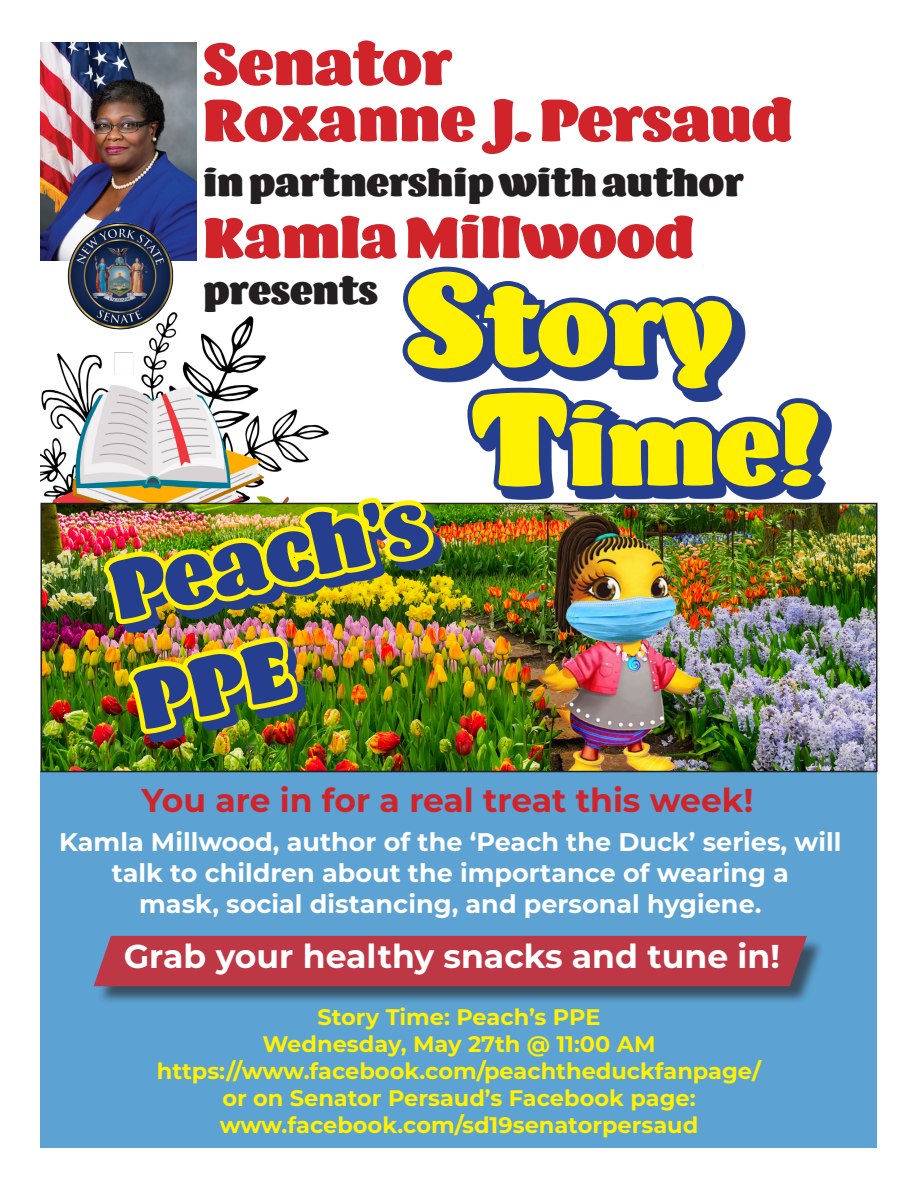
<style>
.page{position:relative;width:918px;height:1188px;background:#fff}
.page>*{position:absolute;margin:0;border:0;box-sizing:border-box;transform-origin:0 0}
.t1{font:108px "Barricada Pro";letter-spacing:-.01em;color:#fff101}
.t2{font:84px "Barricada Pro";color:#253f8e}
.t3{font:60px/56.2px "Barricada Pro";color:#d1232a}
.t4{font:57.6px "Barricada Pro";color:#d1232a}
.t5{font:38.4px "Barricada Pro";color:#231f20}
.t6{font:700 33px "Montserrat";color:#fff}
.t7{font:700 33px "Montserrat";color:#d1232a}
.t8{font:700 25.5px/30.6px "Montserrat";color:#fff;text-align:center}
.t9{font:700 22.5px "Montserrat";color:#fff101}
.s1{font-size:135px}
</style>
<div class="page">
<img style="left:40px;top:260px;width:59px;height:243px">
<div style="left:40px;top:771px;width:838px;height:377px;background:#5ca2d2"></div>
<img style="left:40px;top:43px;width:59px;height:217px">
<img style="left:65px;top:221px;width:34px;height:110px">
<div style="left:97px;top:938px;width:728px;height:67px;background:#231f20;opacity:.75"></div>
<div style="left:94px;top:936px;width:713px;height:50px;background:#be3745"></div>
<img style="left:43px;top:506px;width:832px;height:263px">
<svg style="left:462px;top:740px;width:97px;height:265px"></svg>
<svg style="left:559px;top:740px;width:39px;height:265px"></svg>
<svg style="left:598px;top:740px;width:119px;height:265px"></svg>
<svg style="left:717px;top:740px;width:71px;height:265px"></svg>
<img style="left:99px;top:42px;width:729px;height:698px">
<p class="t3" style="left:203px;top:36px;width:592px">Senator<br>Roxanne J. Persaud</p>
<p class="t5" style="left:203px;top:160px;width:542px">in partnership with author</p>
<p class="t4" style="left:203px;top:204px;width:493px">Kamla Millwood</p>
<p class="t5" style="left:203px;top:268px;width:176px">presents</p>
<p class="t1" style="left:405px;top:265px;width:329px"><span class="s1">S</span>tory</p>
<p class="t2" style="left:101px;top:545px;width:323px;rotate:-13deg">Peach’s</p>
<p class="t1" style="left:473px;top:384px;width:350px"><span class="s1">T</span>ime!</p>
<p class="t7" style="left:141px;top:776px;width:613px">You are in for a real treat this week!</p>
<p class="t8" style="left:59px;top:826px;width:784px">Kamla Millwood, author of the ‘Peach the Duck’ series, will talk to children about the importance of wearing a<br>mask, social distancing, and personal hygiene.</p>
<p class="t6" style="left:124px;top:932px;width:658px">Grab your healthy snacks and tune in!</p>
<p class="t9" style="left:317px;top:1001px;width:285px">Story Time: Peach’s PPE</p>
<p class="t9" style="left:262px;top:1028px;width:395px">Wednesday, May 27th @ 11:00 AM</p>
<p class="t9" style="left:157px;top:1055px;width:606px">https://www.facebook.com/peachtheduckfanpage/</p>
<p class="t9" style="left:222px;top:1082px;width:475px">or on Senator Persaud’s Facebook page:</p>
<p class="t9" style="left:220px;top:1109px;width:480px">www.facebook.com/sd19senatorpersaud</p>
</div>
